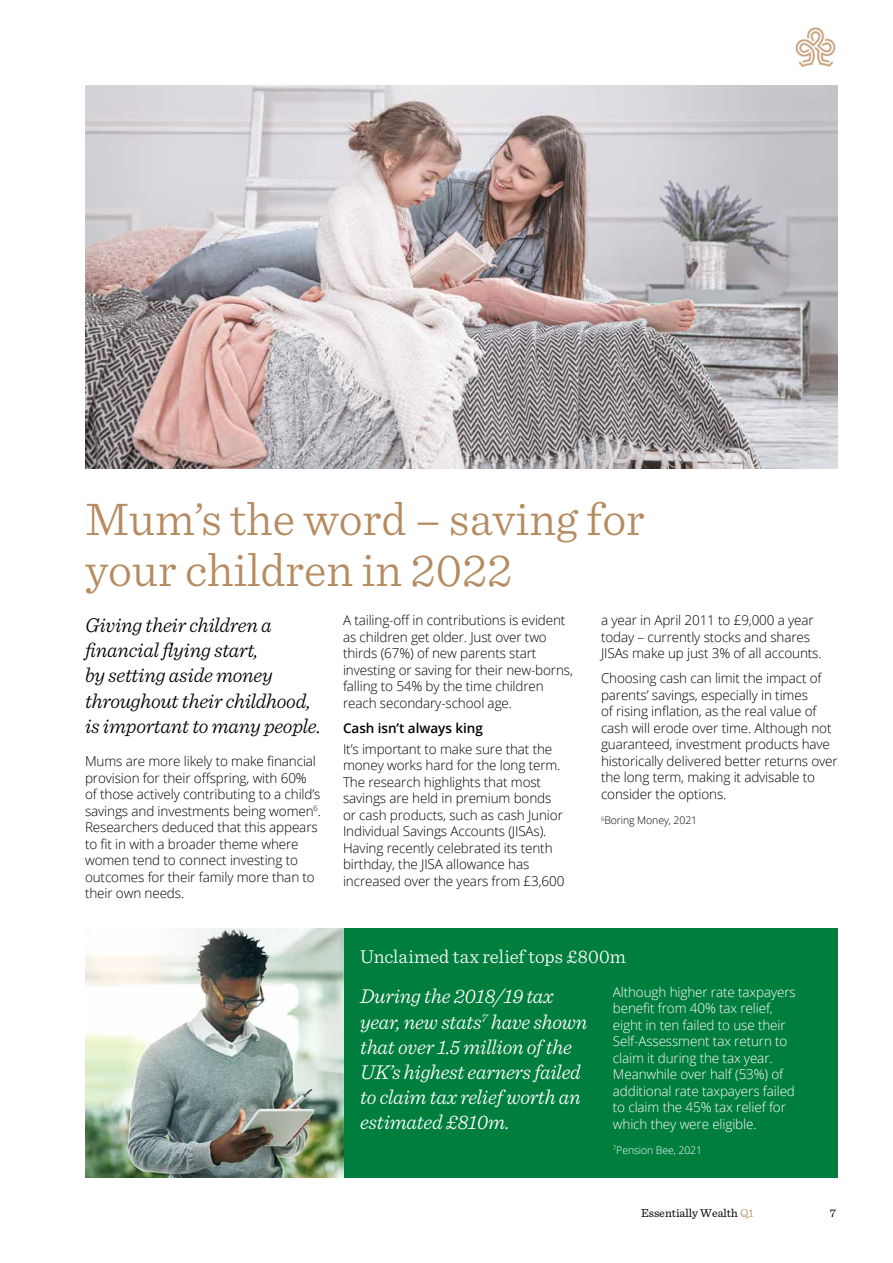
<style>
.page{position:relative;width:893px;height:1263px;background:#fff}
.page>*{position:absolute;margin:0;border:0;box-sizing:border-box;transform-origin:0 0}
.t1{font:300 48px/51px "Sentinel";color:#b58b5f}
.t2{font:italic 300 21px/25.2px "Sentinel";letter-spacing:-.01em;color:#fff}
.t3{font:italic 300 21px/25.2px "Sentinel";letter-spacing:-.01em;color:#000}
.t4{font:300 19.5px "Sentinel";color:#fff}
.t5{font:300 13.5px/16.5px "Open Sans";letter-spacing:-.01em;color:#000}
.t6{font:300 13.5px/16.5px "Open Sans";letter-spacing:-.01em;color:#fff}
.t7{font:600 13.5px "Open Sans";letter-spacing:-.005em;color:#000}
.t8{font:12px "Sentinel";color:#000}
.t9{font:300 10.5px "Open Sans";letter-spacing:-.01em;color:#000}
.t10{font:300 10.5px "Open Sans";letter-spacing:-.01em;color:#fff}
</style>
<div class="page">
<div style="left:343px;top:928px;width:495px;height:250px;background:#007e3e"></div>
<img style="left:85px;top:928px;width:258px;height:250px">
<img style="left:85px;top:85px;width:753px;height:384px">
<img style="left:796px;top:27px;width:40px;height:40px">
<h1 class="t1" style="left:85px;top:490px;width:561px">Mum’s the word – saving for your children in 2022</h1>
<h2 class="t3" style="left:85px;top:611px;width:237px">Giving their children a financial flying start,<br>by setting aside money throughout their childhood, is important to many people.</h2>
<p class="t5" style="left:85px;top:753px;width:238px">Mums are more likely to make financial provision for their offspring, with 60% of those actively contributing to a child’s savings and investments being women<sup>6</sup>.<br>Researchers deduced that this appears to fit in with a broader theme where women tend to connect investing to outcomes for their family more than to their own needs.</p>
<p class="t5" style="left:343px;top:612px;width:231px">A tailing-off in contributions is evident as children get older. Just over two thirds (67%) of new parents start investing or saving for their new-borns, falling to 54% by the time children reach secondary-school age.</p>
<p class="t7" style="left:343px;top:719px;width:141px">Cash isn’t always king</p>
<p class="t5" style="left:343px;top:740px;width:223px">It’s important to make sure that the money works hard for the long term.<br>The research highlights that most savings are held in premium bonds or cash products, such as cash Junior Individual Savings Accounts (JISAs).<br>Having recently celebrated its tenth birthday, the JISA allowance has increased over the years from £3,600</p>
<p class="t5" style="left:601px;top:612px;width:222px">a year in April 2011 to £9,000 a year today – currently stocks and shares<br>JISAs make up just 3% of all accounts.</p>
<p class="t5" style="left:601px;top:670px;width:238px">Choosing cash can limit the impact of parents’ savings, especially in times<br>of rising inflation, as the real value of cash will erode over time. Although not guaranteed, investment products have historically delivered better returns over the long term, making it advisable to consider the options.</p>
<p class="t9" style="left:601px;top:813px;width:98px"><sup>6</sup>Boring Money, 2021</p>
<h3 class="t4" style="left:360px;top:942px;width:267px">Unclaimed tax relief tops £800m</h3>
<h2 class="t2" style="left:360px;top:982px;width:229px">During the 2018/19 tax year, new stats<sup>7</sup> have shown that over 1.5 million of the<br>UK’s highest earners failed to claim tax relief worth an estimated £810m.</h2>
<p class="t6" style="left:613px;top:983px;width:184px">Although higher rate taxpayers benefit from 40% tax relief, eight in ten failed to use their<br>Self-Assessment tax return to claim it during the tax year.<br>Meanwhile over half (53%) of additional rate taxpayers failed to claim the 45% tax relief for which they were eligible.</p>
<p class="t10" style="left:613px;top:1143px;width:91px"><sup>7</sup>Pension Bee, 2021</p>
<p class="t8" style="left:830px;top:1204px;width:8px">7</p>
</div>
